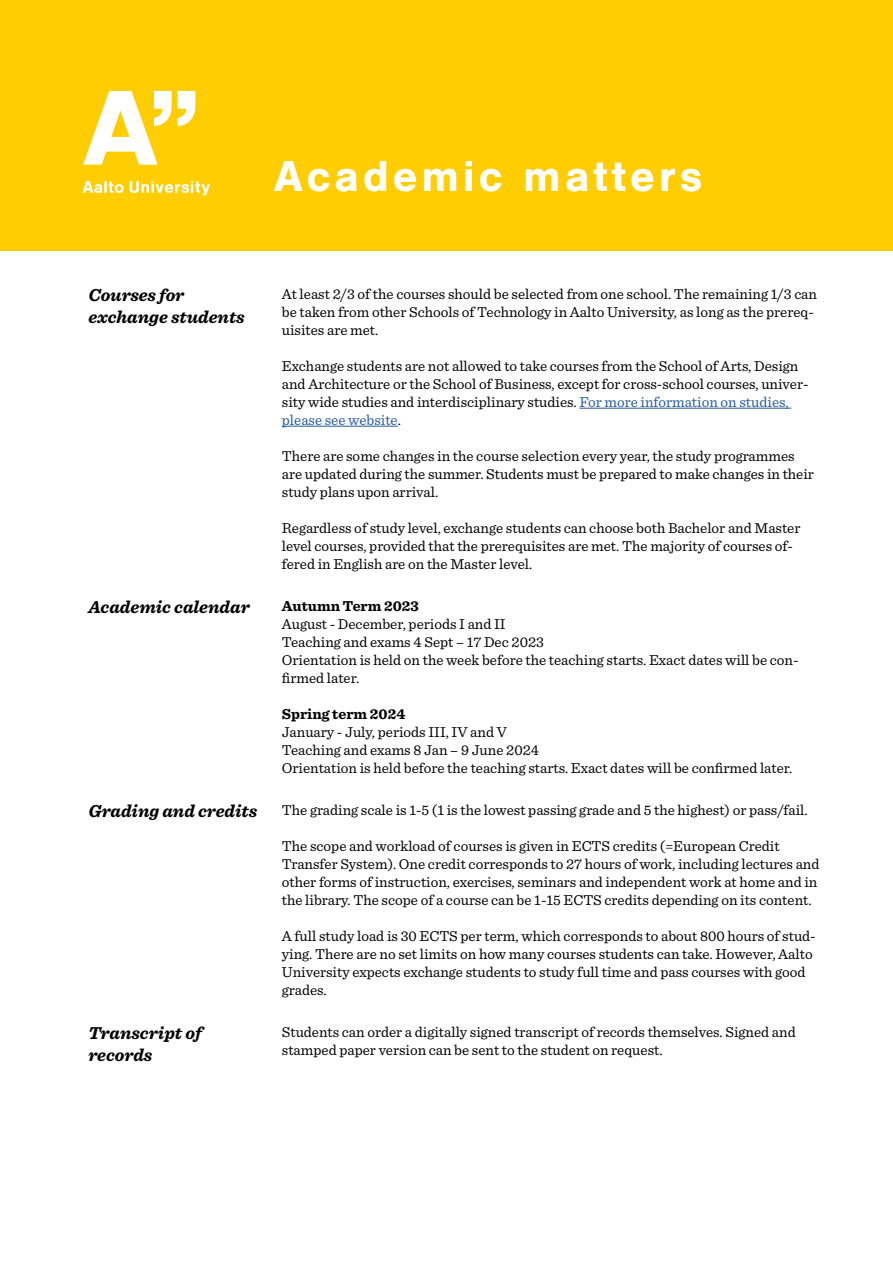
<style>
.page{position:relative;width:893px;height:1263px;background:#fff}
.page>*{position:absolute;margin:0;border:0;box-sizing:border-box;transform-origin:0 0}
.t1{font:700 45px "Nimbus San";letter-spacing:.08em;color:#fff}
.t2{font:italic 700 18px/21.6px "Sentinel";color:#000}
.t3{font:15px/18px "Sentinel";color:#000}
.t4{font:700 15px "Sentinel";color:#000}
.s1{color:#275b9b}
</style>
<div class="page">
<div style="left:0;top:0;width:893px;height:251px;background:#ffcd00"></div>
<hr style="left:579px;top:408px;width:212px;height:1px;background:#275b9b">
<hr style="left:282px;top:426px;width:116px;height:1px;background:#275b9b">
<svg style="left:82px;top:181px;width:128px;height:14px"></svg>
<svg style="left:178px;top:91px;width:17px;height:35px"></svg>
<svg style="left:83px;top:91px;width:89px;height:74px"></svg>
<h1 class="t1" style="left:274px;top:151px;width:430px">Academic matters</h1>
<p class="t2" style="left:88px;top:283px;width:158px">Courses for exchange students</p>
<p class="t3" style="left:282px;top:284px;width:537px">At least 2/3 of the courses should be selected from one school. The remaining 1/3 can be taken from other Schools of Technology in Aalto University, as long as the prereq&shy;uisites are met.</p>
<p class="t3" style="left:282px;top:356px;width:528px">Exchange students are not allowed to take courses from the School of Arts, Design and Architecture or the School of Business, except for cross-school courses, univer&shy;sity wide studies and interdisciplinary studies. <span class="s1">For more information on studies, please see website</span>.</p>
<p class="t3" style="left:282px;top:446px;width:534px">There are some changes in the course selection every year, the study programmes are updated during the summer. Students must be prepared to make changes in their study plans upon arrival.</p>
<p class="t3" style="left:282px;top:518px;width:520px">Regardless of study level, exchange students can choose both Bachelor and Master level courses, provided that the prerequisites are met. The majority of courses of&shy;fered in English are on the Master level.</p>
<p class="t2" style="left:88px;top:595px;width:163px">Academic calendar</p>
<p class="t4" style="left:282px;top:594px;width:139px">Autumn Term 2023</p>
<p class="t3" style="left:282px;top:614px;width:518px">August - December, periods I and II<br>Teaching and exams 4 Sept – 17 Dec 2023<br>Orientation is held on the week before the teaching starts. Exact dates will be con&shy;firmed later.</p>
<p class="t4" style="left:282px;top:702px;width:125px">Spring term 2024</p>
<p class="t3" style="left:282px;top:722px;width:512px">January - July, periods III, IV and V<br>Teaching and exams 8 Jan – 9 June 2024<br>Orientation is held before the teaching starts. Exact dates will be confirmed later.</p>
<p class="t2" style="left:88px;top:799px;width:170px">Grading and credits</p>
<p class="t3" style="left:282px;top:800px;width:527px">The grading scale is 1-5 (1 is the lowest passing grade and 5 the highest) or pass/fail.</p>
<p class="t3" style="left:282px;top:836px;width:539px">The scope and workload of courses is given in ECTS credits (=European Credit Transfer System). One credit corresponds to 27 hours of work, including lectures and other forms of instruction, exercises, seminars and independent work at home and in the library. The scope of a course can be 1-15 ECTS credits depending on its content.</p>
<p class="t3" style="left:282px;top:926px;width:535px">A full study load is 30 ECTS per term, which corresponds to about 800 hours of stud&shy;ying. There are no set limits on how many courses students can take. However, Aalto University expects exchange students to study full time and pass courses with good grades.</p>
<p class="t2" style="left:88px;top:1021px;width:115px">Transcript of records</p>
<p class="t3" style="left:282px;top:1022px;width:515px">Students can order a digitally signed transcript of records themselves. Signed and stamped paper version can be sent to the student on request.</p>
</div>
